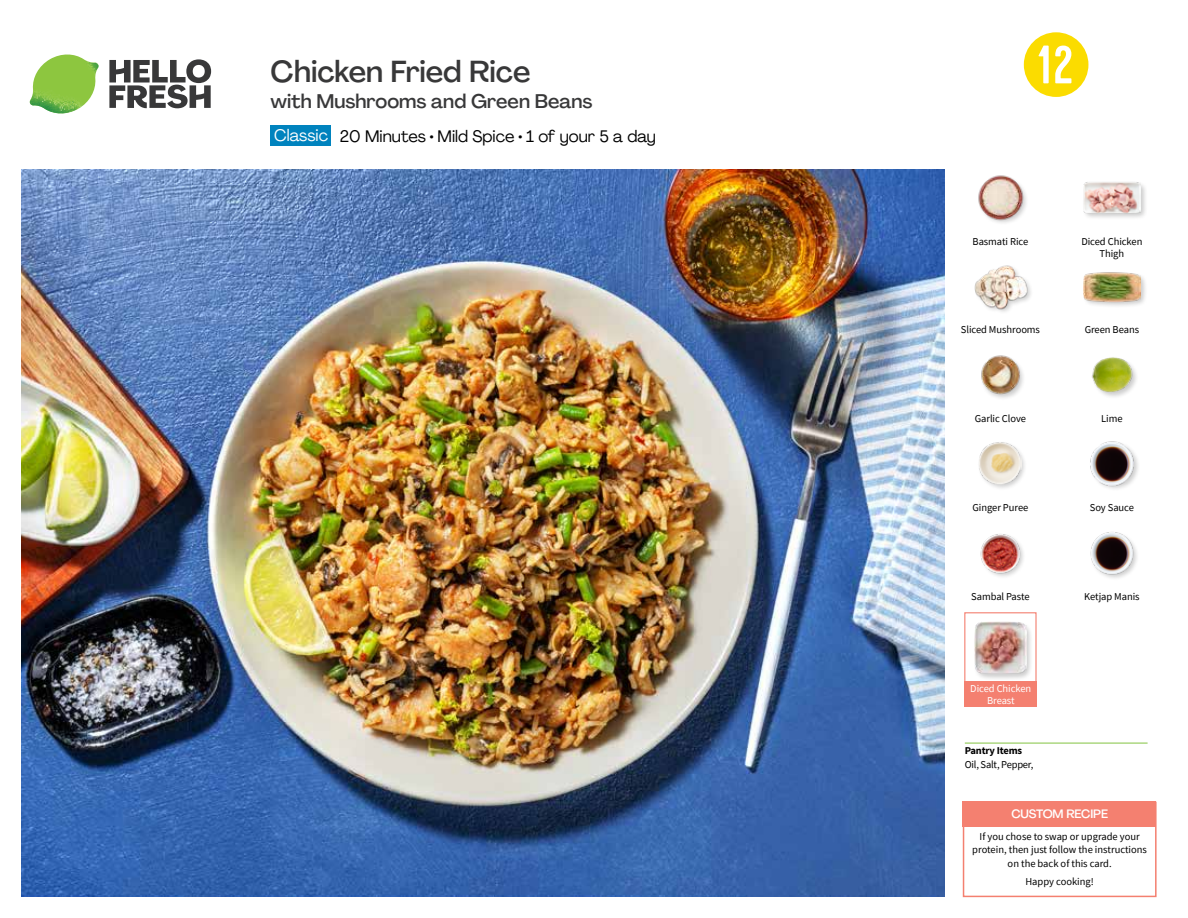
<style>
.page{position:relative;width:1188px;height:918px;background:#fff}
.page>*{position:absolute;margin:0;border:0;box-sizing:border-box;transform-origin:0 0}
.t1{font:54px "Kapra";color:#fff}
.t2{font:500 30px "Agrandir";letter-spacing:-.005em;color:#383839}
.t3{font:500 19.5px "Agrandir";color:#383839}
.t4{font:16.5px "Agrandir";color:#000}
.t5{font:16.5px "Agrandir";color:#fff}
.t6{font:500 12px "Agrandir";letter-spacing:-.01em;color:#fff}
.t7{font:10.5px/13.5px "Source Sans Pro";letter-spacing:-.005em;color:#000;text-align:center}
.t8{font:10.5px/12px "Source Sans Pro";letter-spacing:-.005em;color:#fff;text-align:center}
.t9{font:700 10.5px "Source Sans Pro";letter-spacing:-.02em;color:#000}
</style>
<div class="page">
<svg style="left:109px;top:59px;width:102px;height:49px"></svg>
<img style="left:30px;top:55px;width:69px;height:59px">
<img style="left:21px;top:170px;width:924px;height:727px">
<div style="left:963px;top:802px;width:194px;height:95px;border:2px solid #f48070"></div>
<div style="left:963px;top:802px;width:193px;height:25px;background:#f48070"></div>
<hr style="left:965px;top:743px;width:183px;height:1px;background:#82c341">
<div style="left:271px;top:126px;width:60px;height:20px;background:#0083be"></div>
<div style="left:964px;top:612px;width:73px;height:73px;border:1px solid #f48070"></div>
<div style="left:964px;top:681px;width:73px;height:26px;background:#f48070"></div>
<div style="left:973px;top:620px;width:61px;height:61px;background:#000;opacity:.2"></div>
<img style="left:974px;top:622px;width:53px;height:52px">
<img style="left:980px;top:534px;width:44px;height:43px">
<img style="left:1090px;top:532px;width:47px;height:46px">
<img style="left:981px;top:355px;width:42px;height:43px">
<div style="left:977px;top:441px;width:51px;height:50px;background:#000;opacity:.2"></div>
<img style="left:978px;top:442px;width:43px;height:43px">
<img style="left:1090px;top:441px;width:48px;height:48px">
<img style="left:1092px;top:357px;width:45px;height:40px">
<img style="left:978px;top:175px;width:48px;height:48px">
<div style="left:974px;top:265px;width:60px;height:50px;background:#000;opacity:.2"></div>
<img style="left:974px;top:265px;width:55px;height:50px">
<div style="left:1082px;top:271px;width:66px;height:38px;background:#000;opacity:.2"></div>
<img style="left:1083px;top:271px;width:58px;height:38px">
<div style="left:1082px;top:181px;width:66px;height:40px;background:#000;opacity:.2"></div>
<img style="left:1083px;top:181px;width:58px;height:40px">
<svg style="left:1023px;top:32px;width:66px;height:65px"></svg>
<h2 class="t2" style="left:271px;top:53px;width:262px">Chicken Fried Rice</h2>
<h3 class="t3" style="left:271px;top:89px;width:323px">with Mushrooms and Green Beans</h3>
<h3 class="t5" style="left:274px;top:125px;width:55px">Classic</h3>
<h3 class="t4" style="left:340px;top:126px;width:318px">20 Minutes • Mild Spice • 1 of your 5 a day</h3>
<h1 class="t1" style="left:1038px;top:34px;width:37px">12</h1>
<p class="t7" style="left:973px;top:234px;width:57px">Basmati Rice</p>
<p class="t7" style="left:1081px;top:235px;width:63px;line-height:12px">Diced Chicken<br>Thigh</p>
<p class="t7" style="left:961px;top:323px;width:81px">Sliced Mushrooms</p>
<p class="t7" style="left:1085px;top:323px;width:56px">Green Beans</p>
<p class="t7" style="left:975px;top:412px;width:53px">Garlic Clove</p>
<p class="t7" style="left:1101px;top:412px;width:23px">Lime</p>
<p class="t7" style="left:972px;top:501px;width:57px">Ginger Puree</p>
<p class="t7" style="left:1090px;top:501px;width:46px">Soy Sauce</p>
<p class="t7" style="left:971px;top:589px;width:60px">Sambal Paste</p>
<p class="t7" style="left:1084px;top:589px;width:57px">Ketjap Manis</p>
<p class="t8" style="left:970px;top:682px;width:63px">Diced Chicken<br>Breast</p>
<p class="t9" style="left:965px;top:743px;width:59px">Pantry Items</p>
<p class="t7" style="left:965px;top:758px;width:70px">Oil, Salt, Pepper,</p>
<p class="t6" style="left:1011px;top:806px;width:98px">CUSTOM RECIPE</p>
<p class="t7" style="left:972px;top:830px;width:176px">If you chose to swap or upgrade your protein, then just follow the instructions on the back of this card.</p>
<p class="t7" style="left:1025px;top:874px;width:70px">Happy cooking!</p>
</div>
